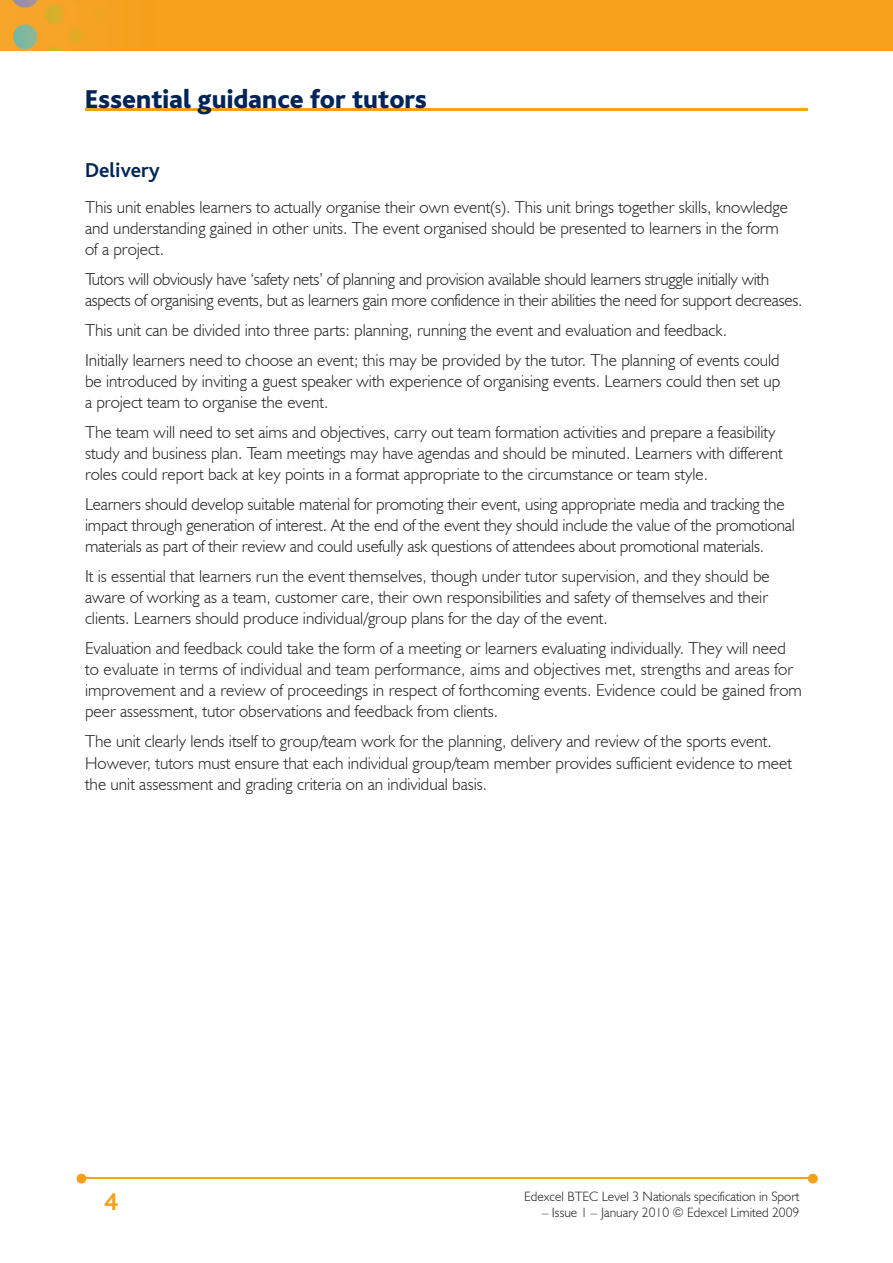
<style>
.page{position:relative;width:893px;height:1263px;background:#fff}
.page>*{position:absolute;margin:0;border:0;box-sizing:border-box;transform-origin:0 0}
.t1{font:800 27px "Bliss";color:#002556}
.t2{font:700 25.5px "Bliss";color:#f6a01b}
.t3{font:700 21px "Bliss";color:#002556}
.t4{font:300 17.25px/21px "Humanist 521 BT";color:#231f20}
.t5{font:300 13.5px "Humanist 521 BT";color:#231f20}
</style>
<div class="page">
<img style="left:0;top:0;width:893px;height:51px">
<hr style="left:82px;top:1178px;width:728px;height:1px;background:#f6a01b">
<svg style="left:808px;top:1174px;width:10px;height:9px"></svg>
<svg style="left:77px;top:1174px;width:9px;height:9px"></svg>
<hr style="left:85px;top:108px;width:723px;height:2px;background:#f6a01b">
<h1 class="t1" style="left:85px;top:85px;width:344px">Essential guidance for tutors</h1>
<p class="t3" style="left:85px;top:160px;width:76px">Delivery</p>
<p class="t4" style="left:85px;top:197px;width:704px">This unit enables learners to actually organise their own event(s). This unit brings together skills, knowledge and understanding gained in other units. The event organised should be presented to learners in the form of a project.</p>
<p class="t4" style="left:85px;top:269px;width:719px">Tutors will obviously have ‘safety nets’ of planning and provision available should learners struggle initially with aspects of organising events, but as learners gain more confidence in their abilities the need for support decreases.</p>
<p class="t4" style="left:85px;top:315px;width:696px;line-height:30px">This unit can be divided into three parts: planning, running the event and evaluation and feedback.<br>Initially learners need to choose an event; this may be provided by the tutor. The planning of events could</p>
<p class="t4" style="left:85px;top:371px;width:697px">be introduced by inviting a guest speaker with experience of organising events. Learners could then set up a project team to organise the event.</p>
<p class="t4" style="left:85px;top:422px;width:699px">The team will need to set aims and objectives, carry out team formation activities and prepare a feasibility study and business plan. Team meetings may have agendas and should be minuted. Learners with different roles could report back at key points in a format appropriate to the circumstance or team style.</p>
<p class="t4" style="left:85px;top:494px;width:711px">Learners should develop suitable material for promoting their event, using appropriate media and tracking the impact through generation of interest. At the end of the event they should include the value of the promotional materials as part of their review and could usefully ask questions of attendees about promotional materials.</p>
<p class="t4" style="left:85px;top:566px;width:686px;text-align:justify">It is essential that learners run the event themselves, though under tutor supervision, and they should be aware of working as a team, customer care, their own responsibilities and safety of themselves and their clients. Learners should produce individual/group plans for the day of the event.</p>
<p class="t4" style="left:85px;top:638px;width:718px">Evaluation and feedback could take the form of a meeting or learners evaluating individually. They will need to evaluate in terms of individual and team performance, aims and objectives met, strengths and areas for improvement and a review of proceedings in respect of forthcoming events. Evidence could be gained from peer assessment, tutor observations and feedback from clients.</p>
<p class="t4" style="left:85px;top:731px;width:708px">The unit clearly lends itself to group/team work for the planning, delivery and review of the sports event.<br>However, tutors must ensure that each individual group/team member provides sufficient evidence to meet the unit assessment and grading criteria on an individual basis.</p>
<h2 class="t2" style="left:104px;top:1189px;width:15px">4</h2>
<p class="t5" style="left:524px;top:1188px;width:277px">Edexcel BTEC Level 3 Nationals specification in Sport</p>
<p class="t5" style="left:542px;top:1204px;width:259px">– Issue 1 – January 2010 © Edexcel Limited 2009</p>
</div>
